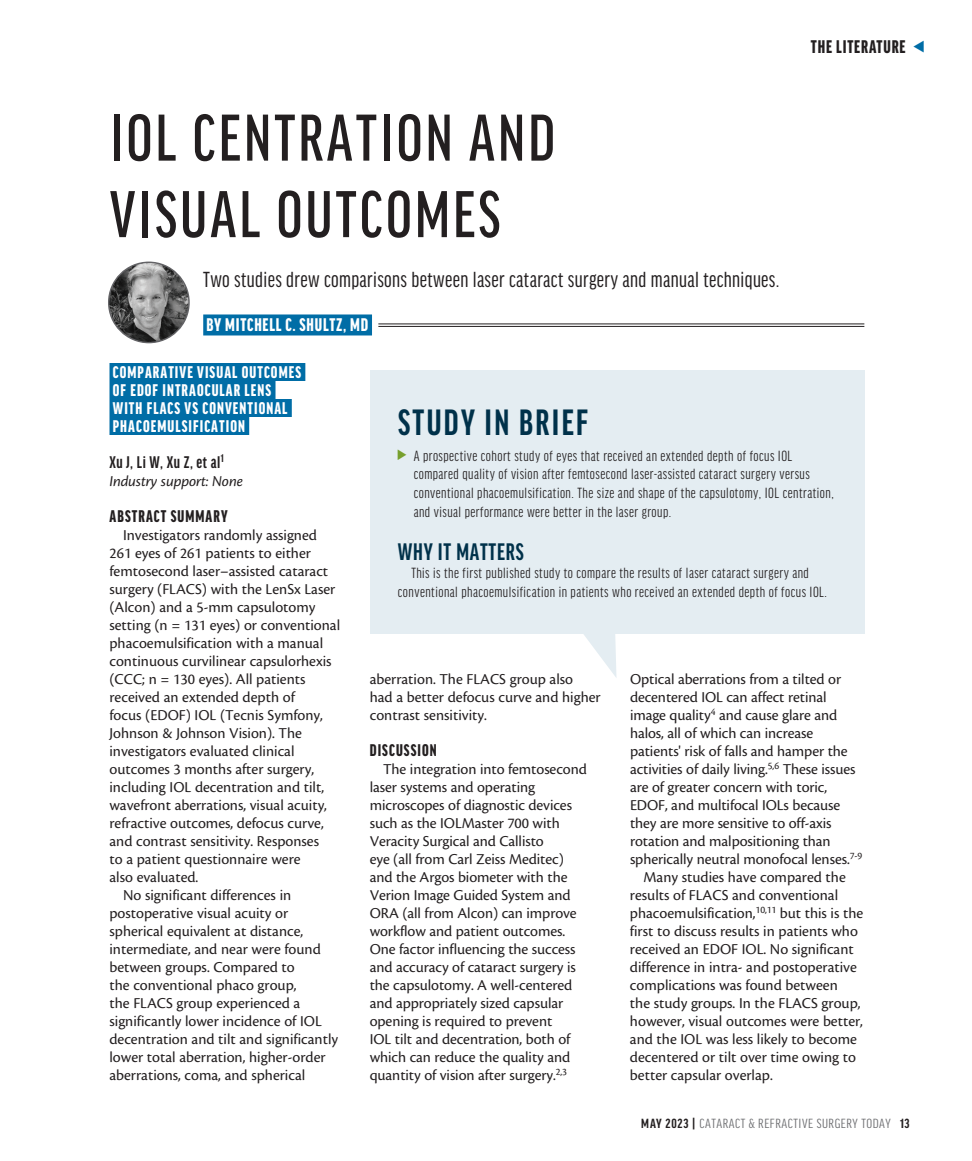
<style>
.page{position:relative;width:972px;height:1161px;background:#fff}
.page>*{position:absolute;margin:0;border:0;box-sizing:border-box;transform-origin:0 0}
.headline{font:500 extra-condensed 70.5px/76.5px "Good Headline Pro";letter-spacing:.045em;color:#231f20}
.study_in_brief_heade{font:700 extra-condensed 39px "Good Headline Pro";letter-spacing:.06em;color:#00314a}
.study_in_brief_subhe{font:700 extra-condensed 25.5px "Good Headline Pro";letter-spacing:.03em;color:#00314a}
.deck{font:23.25px "Good Headline Pro X Cond News";letter-spacing:.015em;color:#231f20}
.author{font:900 extra-condensed 19.5px "Good Headline Pro";letter-spacing:.04em;color:#fff}
.t1{font:900 extra-condensed 19.5px "Good Headline Pro";letter-spacing:.045em;color:#231f20}
.subhead{font:900 extra-condensed 18px/18px "Good Headline Pro";letter-spacing:.06em;color:#fff}
.subhead_alternate{font:900 extra-condensed 18px "Good Headline Pro";letter-spacing:.06em;color:#231f20}
.Subhead_2{font:700 extra-condensed 18px "Good Headline Pro";letter-spacing:.03em;color:#231f20}
.body{font:15.75px/18px "Cronos Pro";color:#231f20}
.study_in_brief_body{font:extra-condensed 15.75px/18.8px "Good Headline Pro";letter-spacing:.03em;color:#231f20}
.body-2{font:italic 15.75px "Cronos Pro";letter-spacing:-.01em;color:#231f20}
.t2{font:extra-condensed 14.1px "Good Headline Pro";letter-spacing:.035em;color:#6c6d70;scale:1.11 1}
.s1{font-weight:700;color:#231f20}
</style>
<div class="page">
<hr style="left:378px;top:324px;width:486px;height:1px;background:#231f20">
<hr style="left:378px;top:326px;width:486px;height:1px;background:#231f20">
<div style="left:203px;top:314px;width:169px;height:21px;background:#006da6"></div>
<div style="left:110px;top:363px;width:195px;height:18px;background:#006da6"></div>
<div style="left:110px;top:381px;width:166px;height:18px;background:#006da6"></div>
<div style="left:110px;top:399px;width:182px;height:18px;background:#006da6"></div>
<div style="left:110px;top:417px;width:139px;height:18px;background:#006da6"></div>
<div style="left:370px;top:371px;width:495px;height:263px;background:#e4edf2"></div>
<svg style="left:549px;top:588px;width:67px;height:89px"></svg>
<img style="left:109px;top:262px;width:80px;height:81px;border-radius:40px">
<div style="left:108px;top:262px;width:82px;height:81px;border:1px solid #636366;border-radius:50%"></div>
<svg style="left:398px;top:450px;width:9px;height:10px"></svg>
<p class="headline" style="left:110px;top:100px;width:447px">IOL CENTRATION AND<br>VISUAL OUTCOMES</p>
<p class="t1" style="left:811px;top:37px;width:96px">THE LITERATURE</p>
<p class="deck" style="left:203px;top:268px;width:578px">Two studies drew comparisons between laser cataract surgery and manual techniques.</p>
<p class="author" style="left:206px;top:315px;width:163px">BY MITCHELL C. SHULTZ, MD</p>
<p class="subhead" style="left:113px;top:363px;width:190px">COMPARATIVE VISUAL OUTCOMES<br>OF EDOF INTRAOCULAR LENS<br>WITH FLACS VS CONVENTIONAL<br>PHACOEMULSIFICATION</p>
<p class="Subhead_2" style="left:110px;top:453px;width:116px">Xu J, Li W, Xu Z, et al<sup>1</sup></p>
<p class="body-2" style="left:110px;top:472px;width:135px">Industry support: None</p>
<p class="subhead_alternate" style="left:110px;top:507px;width:119px">ABSTRACT SUMMARY</p>
<p class="body" style="left:110px;top:526px;width:232px;text-indent:14px">Investigators randomly assigned 261 eyes of 261 patients to either femtosecond laser–assisted cataract surgery (FLACS) with the LenSx Laser (Alcon) and a 5-mm capsulotomy setting (n = 131 eyes) or conventional phacoemulsification with a manual continuous curvilinear capsulorhexis (CCC; n = 130 eyes). All patients received an extended depth of<br>focus (EDOF) IOL (Tecnis Symfony, Johnson &amp; Johnson Vision). The investigators evaluated clinical outcomes 3 months after surgery, including IOL decentration and tilt, wavefront aberrations, visual acuity, refractive outcomes, defocus curve, and contrast sensitivity. Responses<br>to a patient questionnaire were<br>also evaluated.</p>
<p class="body" style="left:110px;top:886px;width:230px;text-indent:14px">No significant differences in postoperative visual acuity or spherical equivalent at distance, intermediate, and near were found between groups. Compared to<br>the conventional phaco group,<br>the FLACS group experienced a significantly lower incidence of IOL decentration and tilt and significantly lower total aberration, higher-order aberrations, coma, and spherical</p>
<p class="study_in_brief_heade" style="left:398px;top:403px;width:192px">STUDY IN BRIEF</p>
<p class="study_in_brief_body" style="left:414px;top:446px;width:422px">A prospective cohort study of eyes that received an extended depth of focus IOL compared quality of vision after femtosecond laser-assisted cataract surgery versus conventional phacoemulsification. The size and shape of the capsulotomy, IOL centration, and visual performance were better in the laser group.</p>
<p class="study_in_brief_subhe" style="left:398px;top:539px;width:127px">WHY IT MATTERS</p>
<p class="study_in_brief_body" style="left:398px;top:564px;width:431px;text-align:center">This is the first published study to compare the results of laser cataract surgery and conventional phacoemulsification in patients who received an extended depth of focus IOL.</p>
<p class="body" style="left:630px;top:670px;width:234px">Optical aberrations from a tilted or decentered IOL can affect retinal image quality<sup>4</sup> and cause glare and halos, all of which can increase patients' risk of falls and hamper the activities of daily living.<sup>5,6</sup> These issues are of greater concern with toric, EDOF, and multifocal IOLs because they are more sensitive to off-axis rotation and malpositioning than spherically neutral monofocal lenses.<sup>7-9</sup></p>
<p class="body" style="left:630px;top:868px;width:235px;text-indent:14px">Many studies have compared the results of FLACS and conventional phacoemulsification,<sup>10,11</sup> but this is the first to discuss results in patients who received an EDOF IOL. No significant difference in intra- and postoperative complications was found between<br>the study groups. In the FLACS group, however, visual outcomes were better, and the IOL was less likely to become decentered or tilt over time owing to better capsular overlap.</p>
<p class="body" style="left:370px;top:670px;width:233px">aberration. The FLACS group also<br>had a better defocus curve and higher contrast sensitivity.</p>
<p class="subhead_alternate" style="left:370px;top:741px;width:68px">DISCUSSION</p>
<p class="body" style="left:370px;top:760px;width:219px;text-indent:14px">The integration into femtosecond laser systems and operating microscopes of diagnostic devices such as the IOLMaster 700 with<br>Veracity Surgical and Callisto<br>eye (all from Carl Zeiss Meditec) and the Argos biometer with the<br>Verion Image Guided System and<br>ORA (all from Alcon) can improve workflow and patient outcomes.<br>One factor influencing the success and accuracy of cataract surgery is the capsulotomy. A well-centered and appropriately sized capsular opening is required to prevent<br>IOL tilt and decentration, both of which can reduce the quality and quantity of vision after surgery.<sup>2,3</sup></p>
<p class="t2" style="left:641px;top:1117px;width:243px"><span class="s1">MAY 2023 |</span> CATARACT &amp; REFRACTIVE SURGERY TODAY <span class="s1">13</span></p>
</div>
